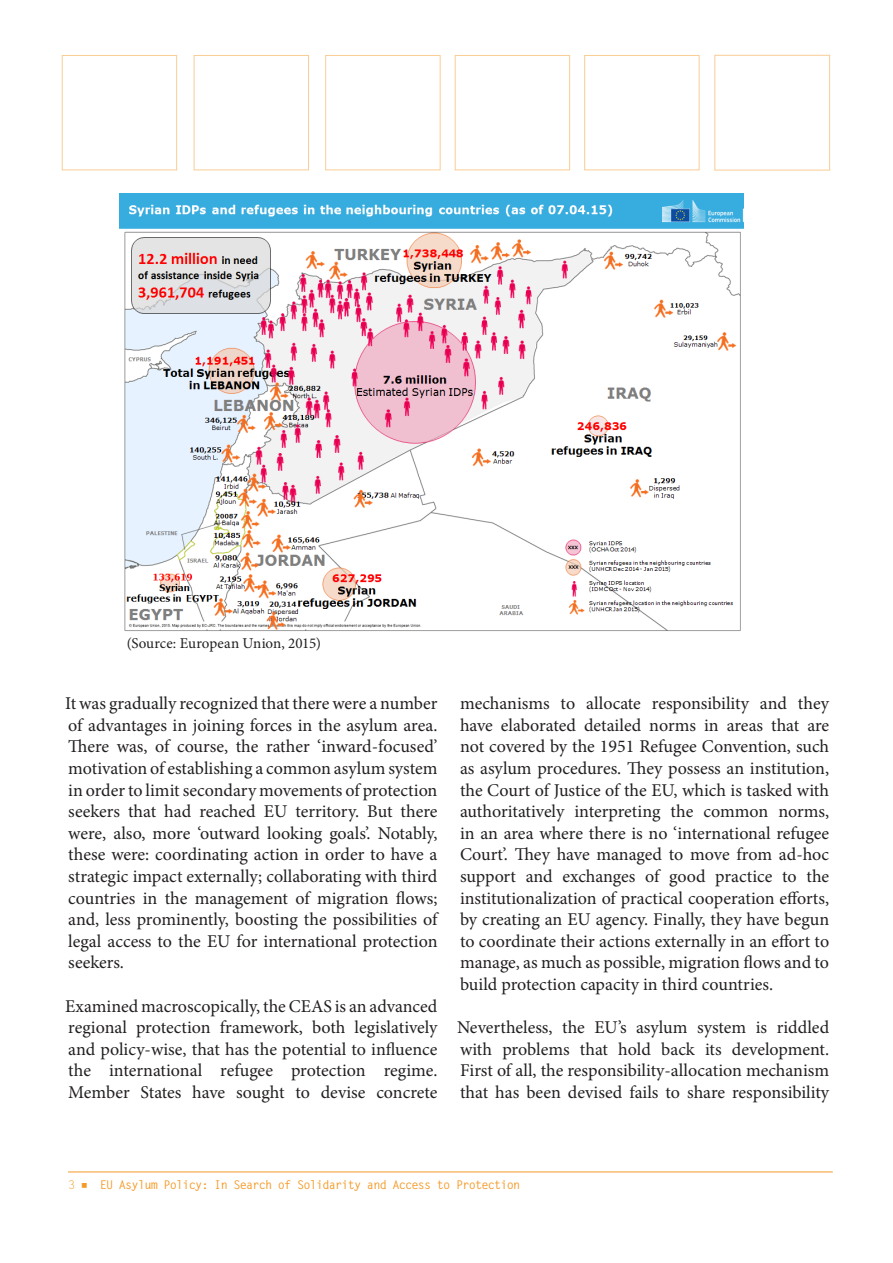
<style>
.page{position:relative;width:893px;height:1263px;background:#fff}
.page>*{position:absolute;margin:0;border:0;box-sizing:border-box;transform-origin:0 0}
.t1{font:18px/21.6px "Minion Pro";color:#231f20;text-align:justify}
.Footnote_text{font:15px "Minion Pro";color:#231f20}
.t2{font:700 12px "Letter Gothic Std";letter-spacing:-.07em;color:#f49a28}
.s1{font-weight:400}
</style>
<div class="page">
<hr style="left:68px;top:1172px;width:765px;height:1px;background:#f49a28">
<img style="left:119px;top:193px;width:625px;height:438px">
<p class="Footnote_text" style="left:127px;top:633px;width:196px">(Source: European Union, 2015)</p>
<p class="t1" style="left:65px;top:693px;width:374px">It was gradually recognized that there were a number of advantages in joining forces in the asylum area.<br>There was, of course, the rather ‘inward-focused’ motivation of establishing a common asylum system in order to limit secondary movements of protection seekers that had reached EU territory. But there were, also, more ‘outward looking goals’. Notably, these were: coordinating action in order to have a strategic impact externally; collaborating with third countries in the management of migration flows; and, less prominently, boosting the possibilities of legal access to the EU for international protection seekers.</p>
<p class="t1" style="left:65px;top:995px;width:374px">Examined macroscopically, the CEAS is an advanced regional protection framework, both legislatively and policy-wise, that has the potential to influence the international refugee protection regime.<br>Member States have sought to devise concrete</p>
<p class="t1" style="left:460px;top:693px;width:371px">mechanisms to allocate responsibility and they have elaborated detailed norms in areas that are not covered by the 1951 Refugee Convention, such as asylum procedures. They possess an institution, the Court of Justice of the EU, which is tasked with authoritatively interpreting the common norms, in an area where there is no ‘international refugee Court’. They have managed to move from ad-hoc support and exchanges of good practice to the institutionalization of practical cooperation efforts, by creating an EU agency. Finally, they have begun to coordinate their actions externally in an effort to manage, as much as possible, migration flows and to build protection capacity in third countries.</p>
<p class="t1" style="left:457px;top:1017px;width:374px">Nevertheless, the EU’s asylum system is riddled with problems that hold back its development.<br>First of all, the responsibility-allocation mechanism that has been devised fails to share responsibility</p>
<p class="t2" style="left:68px;top:1177px;width:454px"><span class="s1">3 ■</span> EU Asylum Policy: In Search of Solidarity and Access to Protection</p>
</div>
